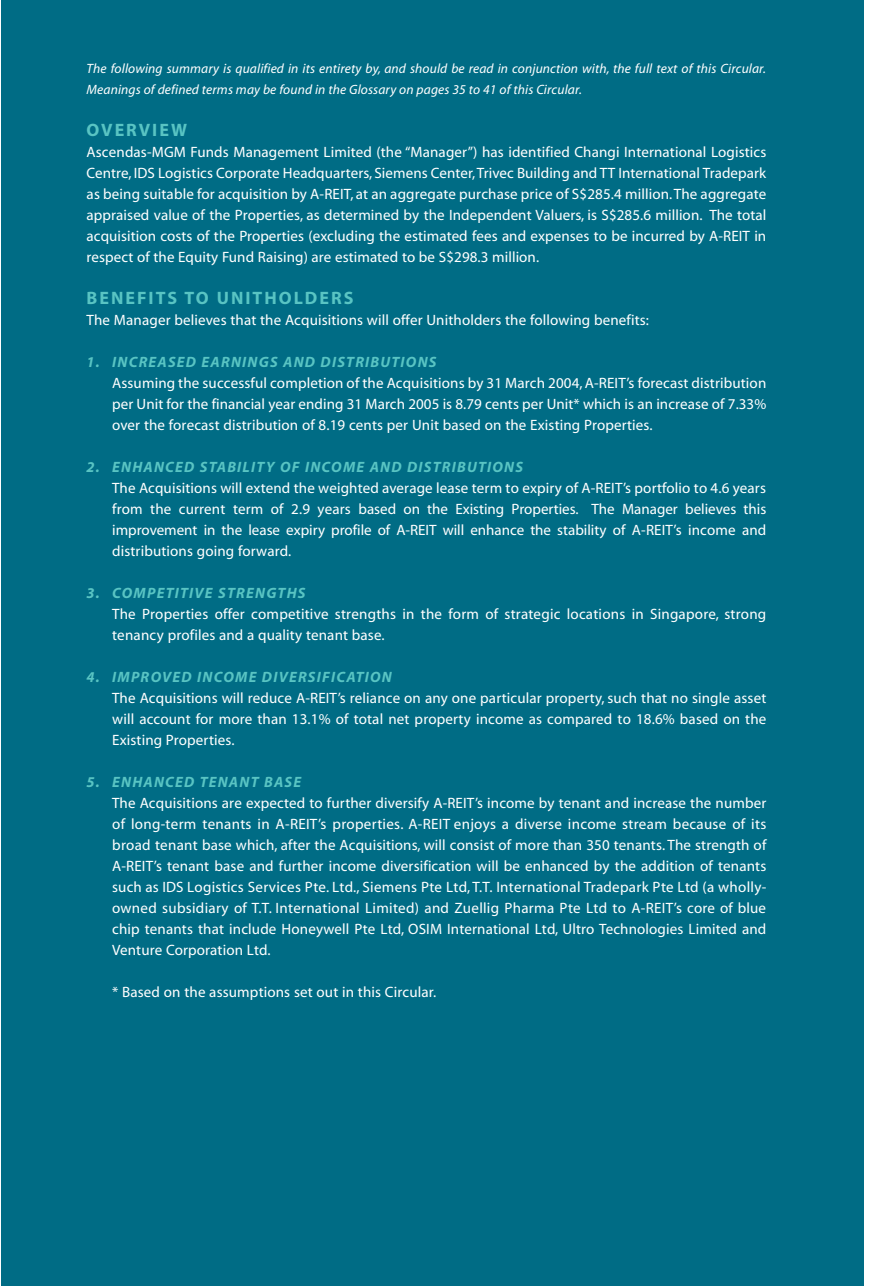
<style>
.page{position:relative;width:871px;height:1286px;background:#fff}
.page>*{position:absolute;margin:0;border:0;box-sizing:border-box;transform-origin:0 0}
.t1{font:18px "Myriad MM 700 600";letter-spacing:.11em;color:#59c4c3}
.t2{font:15px/21px "Myriad MM 406 600";letter-spacing:.01em;color:#fff;text-align:justify}
.t3{font:15px "Myriad MM It 700 600";letter-spacing:.08em;color:#59c4c3}
.t4{font:13.5px/21px "Myriad MM It 406 600";letter-spacing:.01em;color:#fff}
</style>
<div class="page">
<div style="left:2px;top:0;width:862px;height:1286px;background:#006c85"></div>
<p class="t4" style="left:87px;top:59px;width:681px">The following summary is qualified in its entirety by, and should be read in conjunction with, the full text of this Circular.<br>Meanings of defined terms may be found in the Glossary on pages 35 to 41 of this Circular.</p>
<p class="t1" style="left:87px;top:123px;width:102px">OVERVIEW</p>
<p class="t2" style="left:87px;top:143px;width:681px">Ascendas-MGM Funds Management Limited (the “Manager”) has identified Changi International Logistics Centre, IDS Logistics Corporate Headquarters, Siemens Center,Trivec Building and TT International Tradepark as being suitable for acquisition by A-REIT, at an aggregate purchase price of S$285.4 million.The aggregate appraised value of the Properties, as determined by the Independent Valuers, is S$285.6 million. The total acquisition costs of the Properties (excluding the estimated fees and expenses to be incurred by A-REIT in respect of the Equity Fund Raising) are estimated to be S$298.3 million.</p>
<p class="t1" style="left:87px;top:291px;width:268px">BENEFITS TO UNITHOLDERS</p>
<p class="t2" style="left:87px;top:311px;width:564px">The Manager believes that the Acquisitions will offer Unitholders the following benefits:</p>
<p class="t3" style="left:87px;top:356px;width:351px">1. INCREASED EARNINGS AND DISTRIBUTIONS</p>
<p class="t2" style="left:112px;top:374px;width:656px">Assuming the successful completion of the Acquisitions by 31 March 2004, A-REIT’s forecast distribution per Unit for the financial year ending 31 March 2005 is 8.79 cents per Unit* which is an increase of 7.33% over the forecast distribution of 8.19 cents per Unit based on the Existing Properties.</p>
<p class="t3" style="left:87px;top:461px;width:438px">2. ENHANCED STABILITY OF INCOME AND DISTRIBUTIONS</p>
<p class="t2" style="left:112px;top:479px;width:655px">The Acquisitions will extend the weighted average lease term to expiry of A-REIT’s portfolio to 4.6 years from the current term of 2.9 years based on the Existing Properties. The Manager believes this improvement in the lease expiry profile of A-REIT will enhance the stability of A-REIT’s income and distributions going forward.</p>
<p class="t3" style="left:87px;top:587px;width:220px">3. COMPETITIVE STRENGTHS</p>
<p class="t2" style="left:112px;top:605px;width:655px">The Properties offer competitive strengths in the form of strategic locations in Singapore, strong tenancy profiles and a quality tenant base.</p>
<p class="t3" style="left:87px;top:671px;width:307px">4. IMPROVED INCOME DIVERSIFICATION</p>
<p class="t2" style="left:112px;top:689px;width:656px">The Acquisitions will reduce A-REIT’s reliance on any one particular property, such that no single asset will account for more than 13.1% of total net property income as compared to 18.6% based on the Existing Properties.</p>
<p class="t3" style="left:87px;top:776px;width:216px">5. ENHANCED TENANT BASE</p>
<p class="t2" style="left:112px;top:794px;width:656px">The Acquisitions are expected to further diversify A-REIT’s income by tenant and increase the number of long-term tenants in A-REIT’s properties. A-REIT enjoys a diverse income stream because of its broad tenant base which, after the Acquisitions, will consist of more than 350 tenants. The strength of A-REIT’s tenant base and further income diversification will be enhanced by the addition of tenants such as IDS Logistics Services Pte. Ltd., Siemens Pte Ltd, T.T. International Tradepark Pte Ltd (a wholly&shy;owned subsidiary of T.T. International Limited) and Zuellig Pharma Pte Ltd to A-REIT’s core of blue chip tenants that include Honeywell Pte Ltd, OSIM International Ltd, Ultro Technologies Limited and Venture Corporation Ltd.</p>
<p class="t2" style="left:112px;top:983px;width:326px">* Based on the assumptions set out in this Circular.</p>
</div>
